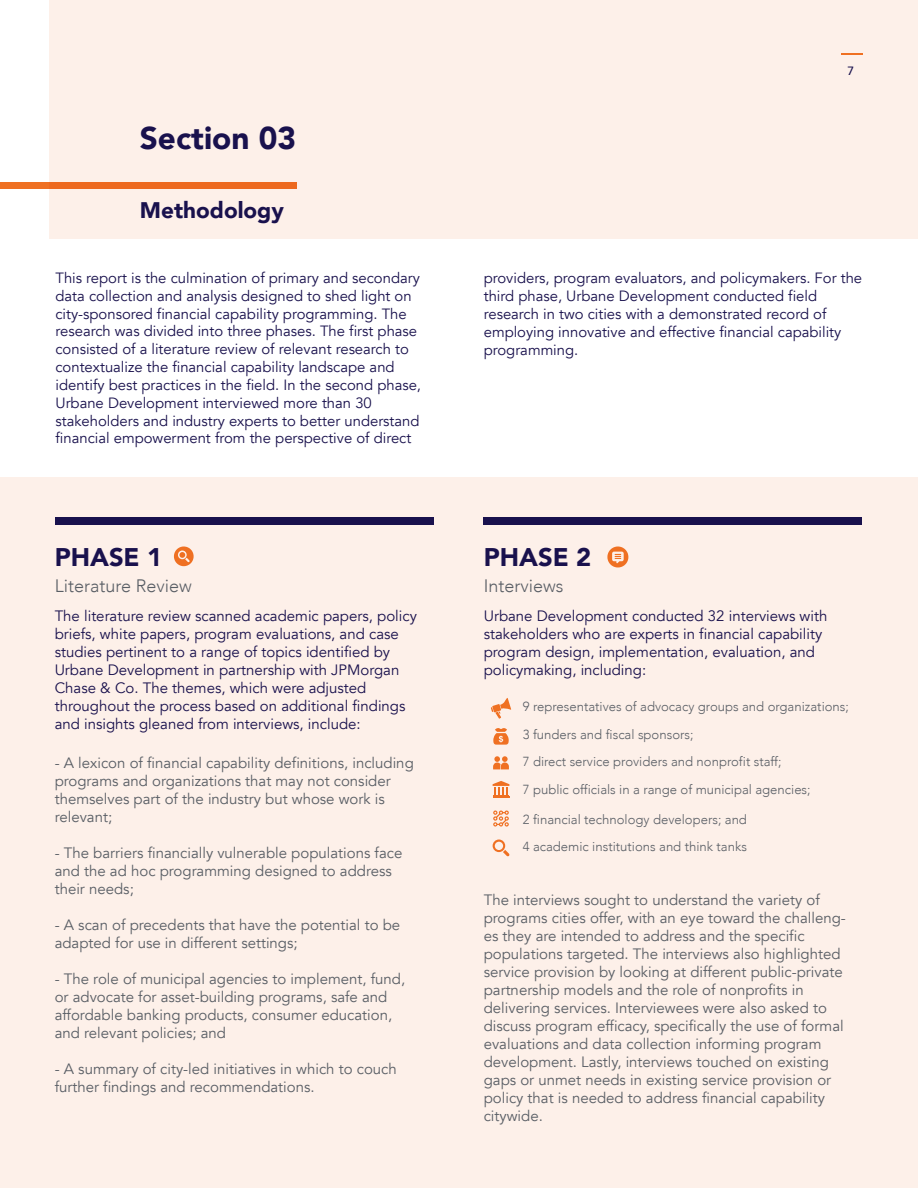
<style>
.page{position:relative;width:918px;height:1188px;background:#fff}
.page>*{position:absolute;margin:0;border:0;box-sizing:border-box;transform-origin:0 0}
.t1{font:900 31.5px "Avenir";color:#19114d}
.t2{font:900 25.5px "Avenir";color:#19114d}
.t3{font:900 22.5px "Avenir";color:#19114d}
.t4{font:300 18px "Avenir";color:#595e65}
.t5{font:15px/18px "Avenir";color:#595e65}
.t6{font:15px/18px "Avenir";color:#19114d}
.t7{font:14.85px/17.9px "Avenir";color:#19114d}
.t8{font:300 13.05px/27.6px "Avenir";color:#595e65}
.t9{font:500 12px "Avenir";color:#19114d}
</style>
<div class="page">
<div style="left:0;top:477px;width:918px;height:711px;background:#fdf0e9"></div>
<div style="left:50px;top:0;width:868px;height:239px;background:#fdf0e9"></div>
<svg style="left:174px;top:547px;width:20px;height:19px"></svg>
<svg style="left:607px;top:547px;width:21px;height:20px"></svg>
<svg style="left:493px;top:781px;width:16px;height:17px"></svg>
<svg style="left:493px;top:840px;width:17px;height:16px"></svg>
<svg style="left:493px;top:728px;width:16px;height:17px"></svg>
<svg style="left:493px;top:810px;width:16px;height:17px"></svg>
<svg style="left:491px;top:698px;width:20px;height:21px"></svg>
<svg style="left:493px;top:756px;width:16px;height:13px"></svg>
<div style="left:55px;top:517px;width:379px;height:8px;background:#19114d"></div>
<div style="left:484px;top:517px;width:378px;height:8px;background:#19114d"></div>
<hr style="left:841px;top:53px;width:21px;height:2px;background:#ef7022">
<div style="left:0;top:182px;width:297px;height:7px;background:#ed691f"></div>
<h1 class="t1" style="left:140px;top:111px;width:158px">Section 03</h1>
<h3 class="t3" style="left:140px;top:191px;width:146px">Methodology</h3>
<p class="t9" style="left:848px;top:60px;width:8px">7</p>
<p class="t7" style="left:56px;top:269px;width:367px">This report is the culmination of primary and secondary data collection and analysis designed to shed light on city-sponsored financial capability programming. The research was divided into three phases. The first phase consisted of a literature review of relevant research to contextualize the financial capability landscape and identify best practices in the field. In the second phase, Urbane Development interviewed more than 30 stakeholders and industry experts to better understand financial empowerment from the perspective of direct</p>
<p class="t7" style="left:484px;top:269px;width:380px">providers, program evaluators, and policymakers. For the third phase, Urbane Development conducted field research in two cities with a demonstrated record of employing innovative and effective financial capability programming.</p>
<h2 class="t2" style="left:55px;top:535px;width:109px">PHASE 1</h2>
<h2 class="t2" style="left:484px;top:535px;width:109px">PHASE 2</h2>
<p class="t4" style="left:55px;top:575px;width:139px">Literature Review</p>
<p class="t6" style="left:55px;top:607px;width:364px">The literature review scanned academic papers, policy briefs, white papers, program evaluations, and case studies pertinent to a range of topics identified by Urbane Development in partnership with JPMorgan Chase &amp; Co. The themes, which were adjusted throughout the process based on additional findings and insights gleaned from interviews, include:</p>
<p class="t5" style="left:55px;top:754px;width:361px">- A lexicon of financial capability definitions, including programs and organizations that may not consider themselves part of the industry but whose work is relevant;</p>
<p class="t5" style="left:55px;top:844px;width:349px">- The barriers financially vulnerable populations face and the ad hoc programming designed to address their needs;</p>
<p class="t5" style="left:55px;top:916px;width:347px">- A scan of precedents that have the potential to be adapted for use in different settings;</p>
<p class="t5" style="left:55px;top:970px;width:352px">- The role of municipal agencies to implement, fund, or advocate for asset-building programs, safe and affordable banking products, consumer education, and relevant policies; and</p>
<p class="t5" style="left:55px;top:1060px;width:344px">- A summary of city-led initiatives in which to couch further findings and recommendations.</p>
<p class="t4" style="left:484px;top:575px;width:81px">Interviews</p>
<p class="t6" style="left:484px;top:607px;width:345px">Urbane Development conducted 32 interviews with stakeholders who are experts in financial capability program design, implementation, evaluation, and policymaking, including:</p>
<p class="t8" style="left:523px;top:693px;width:328px">9 representatives of advocacy groups and organizations; 3 funders and fiscal sponsors;<br>7 direct service providers and nonprofit staff;<br>7 public officials in a range of municipal agencies;</p>
<p class="t8" style="left:523px;top:805px;width:226px">2 financial technology developers; and</p>
<p class="t8" style="left:523px;top:833px;width:226px">4 academic institutions and think tanks</p>
<p class="t5" style="left:484px;top:891px;width:364px">The interviews sought to understand the variety of programs cities offer, with an eye toward the challeng&shy;es they are intended to address and the specific populations targeted. The interviews also highlighted service provision by looking at different public-private partnership models and the role of nonprofits in delivering services. Interviewees were also asked to discuss program efficacy, specifically the use of formal evaluations and data collection informing program development. Lastly, interviews touched on existing gaps or unmet needs in existing service provision or policy that is needed to address financial capability citywide.</p>
</div>
